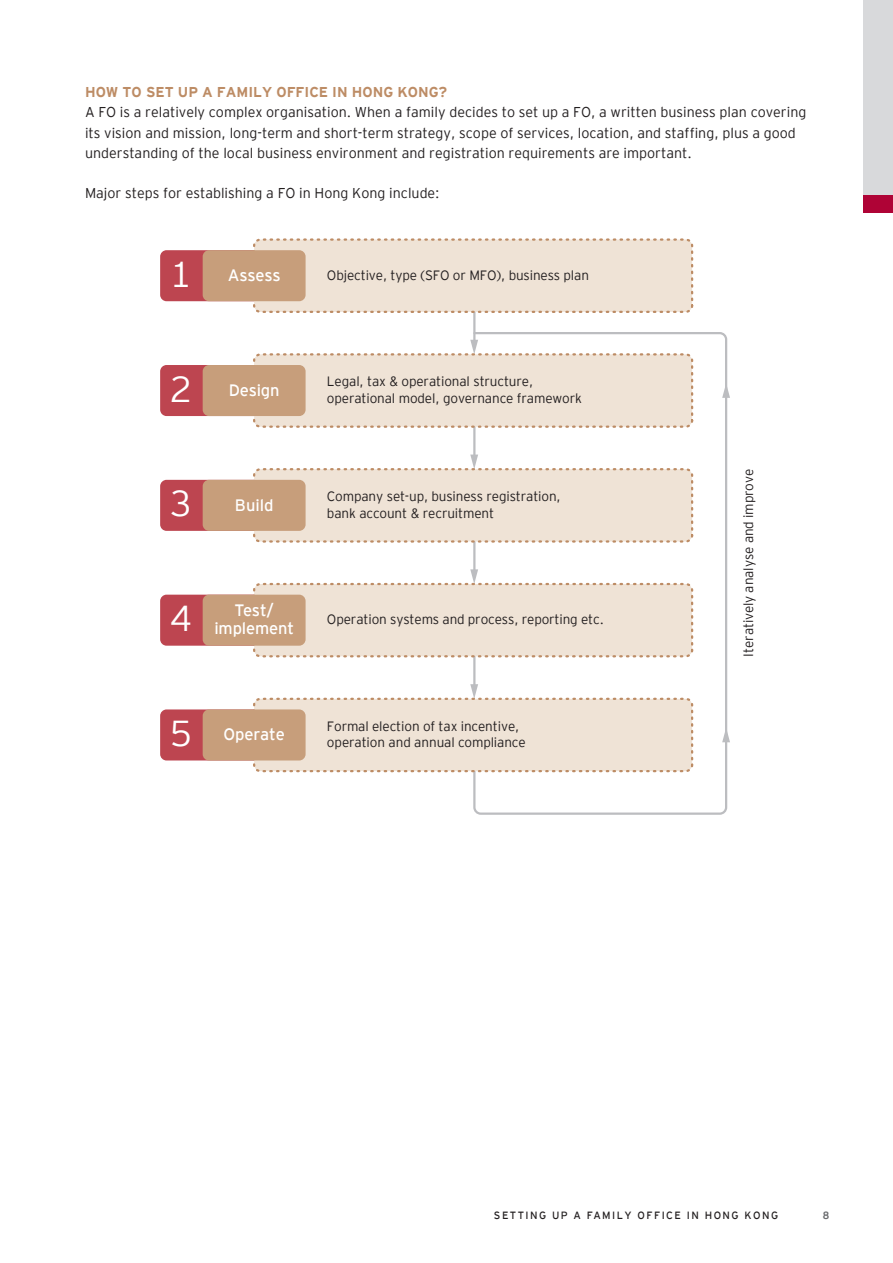
<style>
.page{position:relative;width:893px;height:1263px;background:#fff}
.page>*{position:absolute;margin:0;border:0;box-sizing:border-box;transform-origin:0 0}
.t1{font:16.5px/18px "EY Interstate";letter-spacing:-.01em;color:#fff}
._00_txt{font:300 14.25px/20.2px "EY Interstate";color:#231f20}
._01_H1{font:700 14.25px "EY Interstate";color:#bd8c65}
.t2{font:300 13.5px/16.5px "EY Interstate";letter-spacing:-.01em;color:#231f20}
.t3{font:10.5px "EY Interstate";letter-spacing:.14em;color:#231f20}
.t4{font:700 10.5px "EY Interstate";color:#6c6d70}
.s1{font-weight:300;font-size:36px}
</style>
<div class="page">
<div style="left:863px;top:0;width:30px;height:213px;background:#d8d9db"></div>
<div style="left:863px;top:196px;width:30px;height:17px;background:#af0336"></div>
<hr style="left:473px;top:312px;width:2px;height:30px;background:#bcbdc0">
<svg style="left:472px;top:331px;width:256px;height:484px"></svg>
<div style="left:160px;top:250px;width:100px;height:51px;background:#bd4550;border-radius:6px"></div>
<div style="left:160px;top:365px;width:100px;height:51px;background:#bd4550;border-radius:6px"></div>
<div style="left:160px;top:480px;width:100px;height:51px;background:#bd4550;border-radius:6px"></div>
<div style="left:160px;top:595px;width:100px;height:51px;background:#bd4550;border-radius:6px"></div>
<div style="left:160px;top:709px;width:100px;height:51px;background:#bd4550;border-radius:6px"></div>
<div style="left:254px;top:240px;width:438px;height:72px;background:#efe3d6;border-radius:6px"></div>
<div style="left:253px;top:238px;width:440px;height:75px;border:2px dashed #bd8c65;border-radius:6px"></div>
<div style="left:203px;top:250px;width:103px;height:51px;background:#c79e7b;border-radius:6px"></div>
<div style="left:254px;top:354px;width:438px;height:73px;background:#efe3d6;border-radius:6px"></div>
<div style="left:253px;top:353px;width:440px;height:75px;border:2px dashed #bd8c65;border-radius:6px"></div>
<div style="left:203px;top:365px;width:103px;height:51px;background:#c79e7b;border-radius:6px"></div>
<div style="left:254px;top:469px;width:438px;height:72px;background:#efe3d6;border-radius:6px"></div>
<div style="left:253px;top:468px;width:440px;height:75px;border:2px dashed #bd8c65;border-radius:6px"></div>
<div style="left:203px;top:480px;width:103px;height:51px;background:#c79e7b;border-radius:6px"></div>
<div style="left:254px;top:584px;width:438px;height:72px;background:#efe3d6;border-radius:6px"></div>
<div style="left:253px;top:583px;width:440px;height:74px;border:2px dashed #bd8c65;border-radius:6px"></div>
<div style="left:203px;top:595px;width:103px;height:51px;background:#c79e7b;border-radius:6px"></div>
<div style="left:254px;top:699px;width:438px;height:72px;background:#efe3d6;border-radius:6px"></div>
<div style="left:253px;top:698px;width:440px;height:74px;border:2px dashed #bd8c65;border-radius:6px"></div>
<div style="left:203px;top:709px;width:103px;height:51px;background:#c79e7b;border-radius:6px"></div>
<p class="_01_H1" style="left:85px;top:82px;width:363px">HOW TO SET UP A FAMILY OFFICE IN HONG KONG?</p>
<p class="_00_txt" style="left:85px;top:101px;width:723px">A FO is a relatively complex organisation. When a family decides to set up a FO, a written business plan covering its vision and mission, long-term and short-term strategy, scope of services, location, and staffing, plus a good understanding of the local business environment and registration requirements are important.</p>
<p class="_00_txt" style="left:85px;top:182px;width:356px">Major steps for establishing a FO in Hong Kong include:</p>
<p class="t1" style="left:170px;top:265px;width:112px"><span class="s1">1</span> Assess</p>
<p class="t2" style="left:327px;top:266px;width:264px">Objective, type (SFO or MFO), business plan</p>
<p class="t1" style="left:170px;top:380px;width:111px"><span class="s1">2</span> Design</p>
<p class="t2" style="left:327px;top:373px;width:257px">Legal, tax &amp; operational structure, operational model, governance framework</p>
<p class="t1" style="left:170px;top:495px;width:105px"><span class="s1">3</span> Build</p>
<p class="t2" style="left:327px;top:487px;width:235px">Company set-up, business registration, bank account &amp; recruitment</p>
<p class="t1" style="left:170px;top:600px;width:126px;text-indent:65px">Test/<br><sup>4</sup> implement</p>
<p class="t2" style="left:327px;top:610px;width:278px">Operation systems and process, reporting etc.</p>
<p class="t1" style="left:170px;top:725px;width:116px"><span class="s1">5</span> Operate</p>
<p class="t2" style="left:327px;top:717px;width:200px">Formal election of tax incentive, operation and annual compliance</p>
<p class="t2" style="left:739px;top:656px;width:189px;rotate:-90deg">Iteratively analyse and improve</p>
<p class="t3" style="left:494px;top:1207px;width:286px">SETTING UP A FAMILY OFFICE IN HONG KONG</p>
<p class="t4" style="left:823px;top:1207px;width:8px">8</p>
</div>
